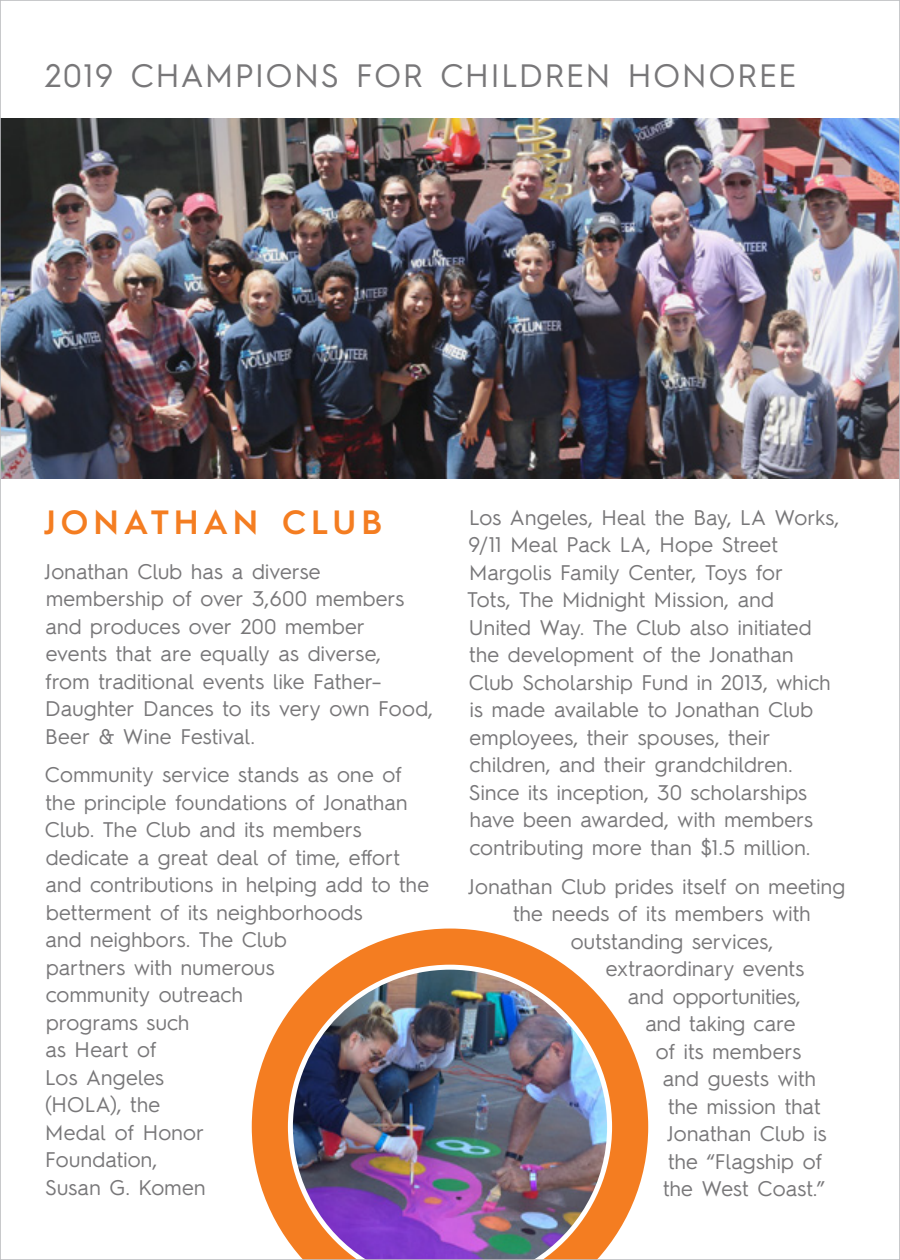
<style>
.page{position:relative;width:900px;height:1260px;background:#fff}
.page>*{position:absolute;margin:0;border:0;box-sizing:border-box;transform-origin:0 0}
.t1{font:600 33.75px "Hurme Geometric Sans 2";letter-spacing:.14em;color:#f47d21}
.t2{font:32.5px "Hurme Geometric Sans 2";letter-spacing:.06em;color:#787779}
.t3{font:21.25px/27.5px "Hurme Geometric Sans 2";letter-spacing:.015em;color:#787779}
</style>
<div class="page">
<svg style="left:252px;top:929px;width:396px;height:319px"></svg>
<img style="left:2px;top:118px;width:896px;height:360px">
<img style="left:293px;top:970px;width:314px;height:288px">
<p class="t2" style="left:45px;top:52px;width:753px">2019 CHAMPIONS FOR CHILDREN HONOREE</p>
<p class="t1" style="left:44px;top:498px;width:340px">JONATHAN CLUB</p>
<p class="t3" style="left:45px;top:556px;width:390px">Jonathan Club has a diverse membership of over 3,600 members and produces over 200 member<br>events that are equally as diverse,<br>from traditional events like Father–<br>Daughter Dances to its very own Food,<br>Beer &amp; Wine Festival.</p>
<p class="t3" style="left:45px;top:760px;width:386px">Community service stands as one of the principle foundations of Jonathan<br>Club. The Club and its members dedicate a great deal of time, effort and contributions in helping add to the betterment of its neighborhoods<br>and neighbors. The Club<br>partners with numerous<br>community outreach<br>programs such<br>as Heart of<br>Los Angeles<br>(HOLA), the<br>Medal of Honor<br>Foundation,<br>Susan G. Komen</p>
<p class="t3" style="left:467px;top:502px;width:374px">Los Angeles, Heal the Bay, LA Works, 9/11 Meal Pack LA, Hope Street Margolis Family Center, Toys for<br>Tots, The Midnight Mission, and United Way. The Club also initiated the development of the Jonathan Club Scholarship Fund in 2013, which is made available to Jonathan Club employees, their spouses, their children, and their grandchildren.<br>Since its inception, 30 scholarships have been awarded, with members contributing more than $1.5 million.</p>
<p class="t3" style="left:468px;top:871px;width:379px">Jonathan Club prides itself on meeting</p>
<p class="t3" style="left:513px;top:898px;width:299px">the needs of its members with</p>
<p class="t3" style="left:571px;top:926px;width:204px">outstanding services,</p>
<p class="t3" style="left:606px;top:953px;width:200px">extraordinary events</p>
<p class="t3" style="left:628px;top:981px;width:174px">and opportunities,</p>
<p class="t3" style="left:645px;top:1008px;width:152px">and taking care</p>
<p class="t3" style="left:656px;top:1036px;width:147px">of its members</p>
<p class="t3" style="left:663px;top:1063px;width:155px">and guests with</p>
<p class="t3" style="left:668px;top:1091px;width:154px">the mission that</p>
<p class="t3" style="left:667px;top:1118px;width:161px">Jonathan Club is</p>
<p class="t3" style="left:668px;top:1146px;width:155px">the “Flagship of</p>
<p class="t3" style="left:663px;top:1173px;width:163px">the West Coast.”</p>
</div>
